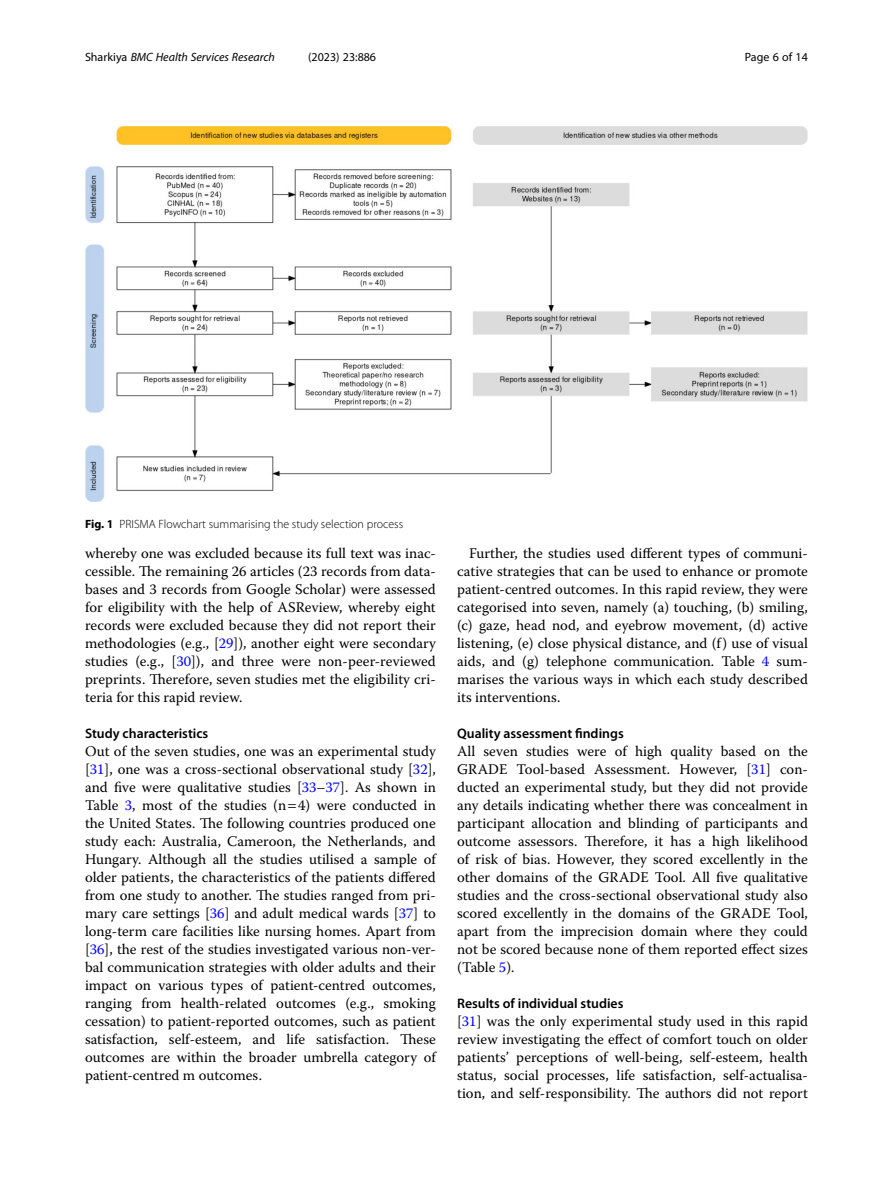
<style>
.page{position:relative;width:893px;height:1191px;background:#fff}
.page>*{position:absolute;margin:0;border:0;box-sizing:border-box;transform-origin:0 0}
.Body_Text{font:14.7px/18px "Warnock Pro";color:#000;text-align:justify}
.Body_Text_Indent{font:14.7px/18px "Warnock Pro";color:#000;text-align:justify}
.Head_2{font:600 13.8px "Myriad Pro";color:#000}
.Figure_Caption{font:300 12px "Myriad Pro";color:#000}
.t1{font:italic 12px "Myriad Pro";color:#000}
.t2{font:12px "Myriad Pro";color:#000}
.s1{font-style:normal}
.s2{font-weight:700}
.s3{color:#00f}
</style>
<div class="page">
<img style="left:85px;top:126px;width:723px;height:375px">
<p class="t1" style="left:85px;top:50px;width:191px"><span class="s1">Sharkiya</span> BMC Health Services Research</p>
<p class="t2" style="left:308px;top:50px;width:70px">(2023) 23:886</p>
<p class="t2" style="left:745px;top:50px;width:65px">Page 6 of 14</p>
<p class="Figure_Caption" style="left:85px;top:518px;width:320px"><span class="s2">Fig. 1</span> PRISMA Flowchart summarising the study selection process</p>
<p class="Body_Text" style="left:85px;top:544px;width:352px">whereby one was excluded because its full text was inac&shy;cessible. The remaining 26 articles (23 records from data&shy;bases and 3 records from Google Scholar) were assessed for eligibility with the help of ASReview, whereby eight records were excluded because they did not report their methodologies (e.g., [<span class="s3">29</span>]), another eight were secondary studies (e.g., [<span class="s3">30</span>]), and three were non-peer-reviewed preprints. Therefore, seven studies met the eligibility cri&shy;teria for this rapid review.</p>
<p class="Head_2" style="left:85px;top:725px;width:125px">Study characteristics</p>
<p class="Body_Text" style="left:85px;top:742px;width:352px">Out of the seven studies, one was an experimental study [<span class="s3">31</span>], one was a cross-sectional observational study [<span class="s3">32</span>], and five were qualitative studies [<span class="s3">33</span>–<span class="s3">37</span>]. As shown in Table <span class="s3">3</span>, most of the studies (n 4) were conducted in the United States. The following countries produced one study each: Australia, Cameroon, the Netherlands, and Hungary. Although all the studies utilised a sample of older patients, the characteristics of the patients differed from one study to another. The studies ranged from pri&shy;mary care settings [<span class="s3">36</span>] and adult medical wards [<span class="s3">37</span>] to long-term care facilities like nursing homes. Apart from [<span class="s3">36</span>], the rest of the studies investigated various non-ver&shy;bal communication strategies with older adults and their impact on various types of patient-centred outcomes, ranging from health-related outcomes (e.g., smoking cessation) to patient-reported outcomes, such as patient satisfaction, self-esteem, and life satisfaction. These outcomes are within the broader umbrella category of patient-centred m outcomes.</p>
<p class="Body_Text_Indent" style="left:457px;top:544px;width:352px;text-indent:12px">Further, the studies used different types of communi&shy;cative strategies that can be used to enhance or promote patient-centred outcomes. In this rapid review, they were categorised into seven, namely (a) touching, (b) smiling, (c) gaze, head nod, and eyebrow movement, (d) active listening, (e) close physical distance, and (f) use of visual aids, and (g) telephone communication. Table <span class="s3">4</span> sum&shy;marises the various ways in which each study described its interventions.</p>
<p class="Head_2" style="left:457px;top:725px;width:168px">Quality assessment findings</p>
<p class="Body_Text" style="left:457px;top:742px;width:352px">All seven studies were of high quality based on the GRADE Tool-based Assessment. However, [<span class="s3">31</span>] con&shy;ducted an experimental study, but they did not provide any details indicating whether there was concealment in participant allocation and blinding of participants and outcome assessors. Therefore, it has a high likelihood of risk of bias. However, they scored excellently in the other domains of the GRADE Tool. All five qualitative studies and the cross-sectional observational study also scored excellently in the domains of the GRADE Tool, apart from the imprecision domain where they could not be scored because none of them reported effect sizes (Table <span class="s3">5</span>).</p>
<p class="Head_2" style="left:457px;top:995px;width:168px">Results of individual studies</p>
<p class="Body_Text" style="left:457px;top:1012px;width:352px">[<span class="s3">31</span>] was the only experimental study used in this rapid review investigating the effect of comfort touch on older patients’ perceptions of well-being, self-esteem, health status, social processes, life satisfaction, self-actualisa&shy;tion, and self-responsibility. The authors did not report</p>
</div>
